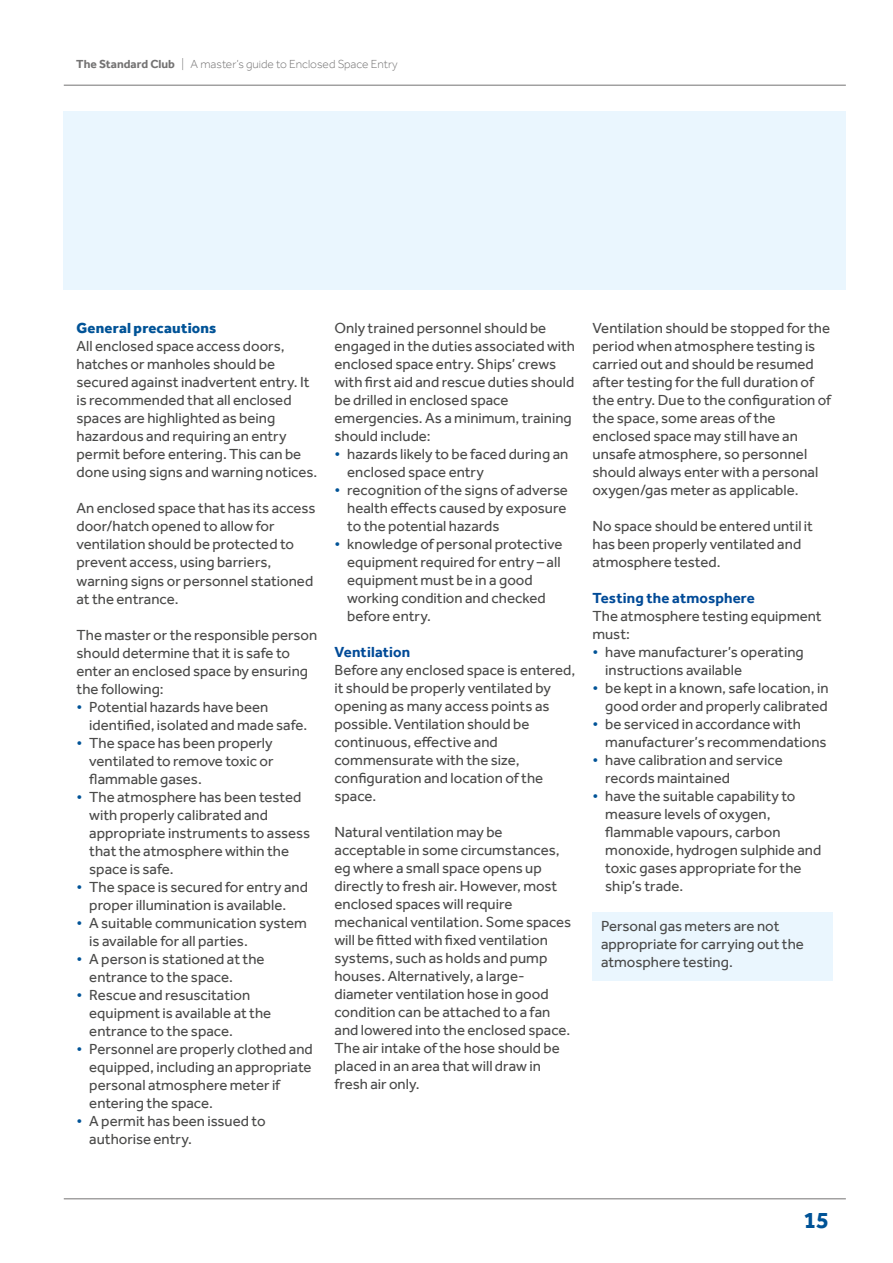
<style>
.page{position:relative;width:893px;height:1263px;background:#fff}
.page>*{position:absolute;margin:0;border:0;box-sizing:border-box;transform-origin:0 0}
.t1{font:700 24px "Effra";color:#005397}
.t2{font:15px/18px "Effra";color:#4a4a49}
.t3{font:700 15px "Effra";letter-spacing:.01em;color:#004a97}
.t4{font:800 15px "Effra";letter-spacing:.01em;color:#005397}
.t5{font:300 12px "Effra";color:#747373}
.s1{font-weight:700}
.s2{color:#005397}
</style>
<div class="page">
<hr style="left:64px;top:1198px;width:782px;height:1px;background:#747373">
<div style="left:64px;top:111px;width:782px;height:178px;background:#eaf6fe"></div>
<hr style="left:64px;top:85px;width:782px;height:1px;background:#747373">
<div style="left:592px;top:913px;width:241px;height:68px;background:#eaf6fe"></div>
<p class="t5" style="left:76px;top:57px;width:323px"><span class="s1">The Standard Club</span> | A master’s guide to Enclosed Space Entry</p>
<p class="t4" style="left:77px;top:319px;width:141px">General precautions</p>
<p class="t2" style="left:77px;top:337px;width:242px">All enclosed space access doors, hatches or manholes should be secured against inadvertent entry. It is recommended that all enclosed spaces are highlighted as being hazardous and requiring an entry permit before entering. This can be done using signs and warning notices.</p>
<p class="t2" style="left:77px;top:499px;width:241px">An enclosed space that has its access door/hatch opened to allow for ventilation should be protected to prevent access, using barriers, warning signs or personnel stationed at the entrance.</p>
<p class="t2" style="left:77px;top:625px;width:242px">The master or the responsible person should determine that it is safe to enter an enclosed space by ensuring the following:</p>
<p class="t2" style="left:89px;top:697px;width:220px;text-indent:-13px"><span class="s2">•</span> Potential hazards have been identified, isolated and made safe.</p>
<p class="t2" style="left:89px;top:733px;width:186px;text-align:justify;text-indent:-13px"><span class="s2">•</span> The space has been properly ventilated to remove toxic or flammable gases.</p>
<p class="t2" style="left:89px;top:787px;width:223px;text-indent:-13px"><span class="s2">•</span> The atmosphere has been tested with properly calibrated and appropriate instruments to assess that the atmosphere within the space is safe.</p>
<p class="t2" style="left:89px;top:877px;width:220px;text-indent:-13px"><span class="s2">•</span> The space is secured for entry and proper illumination is available.</p>
<p class="t2" style="left:89px;top:913px;width:219px;text-indent:-13px"><span class="s2">•</span> A suitable communication system is available for all parties.</p>
<p class="t2" style="left:89px;top:949px;width:177px;text-indent:-13px"><span class="s2">•</span> A person is stationed at the entrance to the space.</p>
<p class="t2" style="left:89px;top:985px;width:184px;text-indent:-13px"><span class="s2">•</span> Rescue and resuscitation equipment is available at the entrance to the space.</p>
<p class="t2" style="left:89px;top:1039px;width:225px;text-indent:-13px"><span class="s2">•</span> Personnel are properly clothed and equipped, including an appropriate personal atmosphere meter if entering the space.</p>
<p class="t2" style="left:89px;top:1111px;width:178px;text-indent:-13px"><span class="s2">•</span> A permit has been issued to authorise entry.</p>
<p class="t2" style="left:334px;top:319px;width:242px">Only trained personnel should be engaged in the duties associated with enclosed space entry. Ships’ crews with first aid and rescue duties should be drilled in enclosed space emergencies. As a minimum, training should include:</p>
<p class="t2" style="left:347px;top:445px;width:223px;text-indent:-13px"><span class="s2">•</span> hazards likely to be faced during an enclosed space entry</p>
<p class="t2" style="left:347px;top:481px;width:222px;text-align:justify;text-indent:-13px"><span class="s2">•</span> recognition of the signs of adverse health effects caused by exposure to the potential hazards</p>
<p class="t2" style="left:347px;top:535px;width:217px;text-indent:-13px"><span class="s2">•</span> knowledge of personal protective equipment required for entry – all equipment must be in a good working condition and checked before entry.</p>
<p class="t3" style="left:334px;top:643px;width:77px">Ventilation</p>
<p class="t2" style="left:334px;top:661px;width:242px">Before any enclosed space is entered, it should be properly ventilated by opening as many access points as possible. Ventilation should be continuous, effective and commensurate with the size, configuration and location of the space.</p>
<p class="t2" style="left:334px;top:823px;width:238px">Natural ventilation may be acceptable in some circumstances, eg where a small space opens up directly to fresh air. However, most enclosed spaces will require mechanical ventilation. Some spaces will be fitted with fixed ventilation systems, such as holds and pump houses. Alternatively, a large&shy;diameter ventilation hose in good condition can be attached to a fan and lowered into the enclosed space.<br>The air intake of the hose should be placed in an area that will draw in fresh air only.</p>
<p class="t2" style="left:592px;top:319px;width:240px">Ventilation should be stopped for the period when atmosphere testing is carried out and should be resumed after testing for the full duration of the entry. Due to the configuration of the space, some areas of the enclosed space may still have an unsafe atmosphere, so personnel should always enter with a personal oxygen/gas meter as applicable.</p>
<p class="t2" style="left:592px;top:517px;width:222px">No space should be entered until it has been properly ventilated and atmosphere tested.</p>
<p class="t3" style="left:592px;top:589px;width:164px">Testing the atmosphere</p>
<p class="t2" style="left:592px;top:607px;width:231px">The atmosphere testing equipment must:</p>
<p class="t2" style="left:605px;top:643px;width:200px;text-indent:-13px"><span class="s2">•</span> have manufacturer’s operating instructions available</p>
<p class="t2" style="left:592px;top:679px;width:238px;text-align:right"><span class="s2">•</span> be kept in a known, safe location, in good order and properly calibrated</p>
<p class="t2" style="left:605px;top:715px;width:223px;text-indent:-13px"><span class="s2">•</span> be serviced in accordance with manufacturer’s recommendations</p>
<p class="t2" style="left:605px;top:751px;width:179px;text-indent:-13px"><span class="s2">•</span> have calibration and service records maintained</p>
<p class="t2" style="left:605px;top:787px;width:218px;text-indent:-13px"><span class="s2">•</span> have the suitable capability to measure levels of oxygen, flammable vapours, carbon monoxide, hydrogen sulphide and toxic gases appropriate for the ship’s trade.</p>
<p class="t2" style="left:601px;top:917px;width:204px">Personal gas meters are not appropriate for carrying out the atmosphere testing.</p>
<h1 class="t1" style="left:803px;top:1205px;width:27px">15</h1>
</div>
